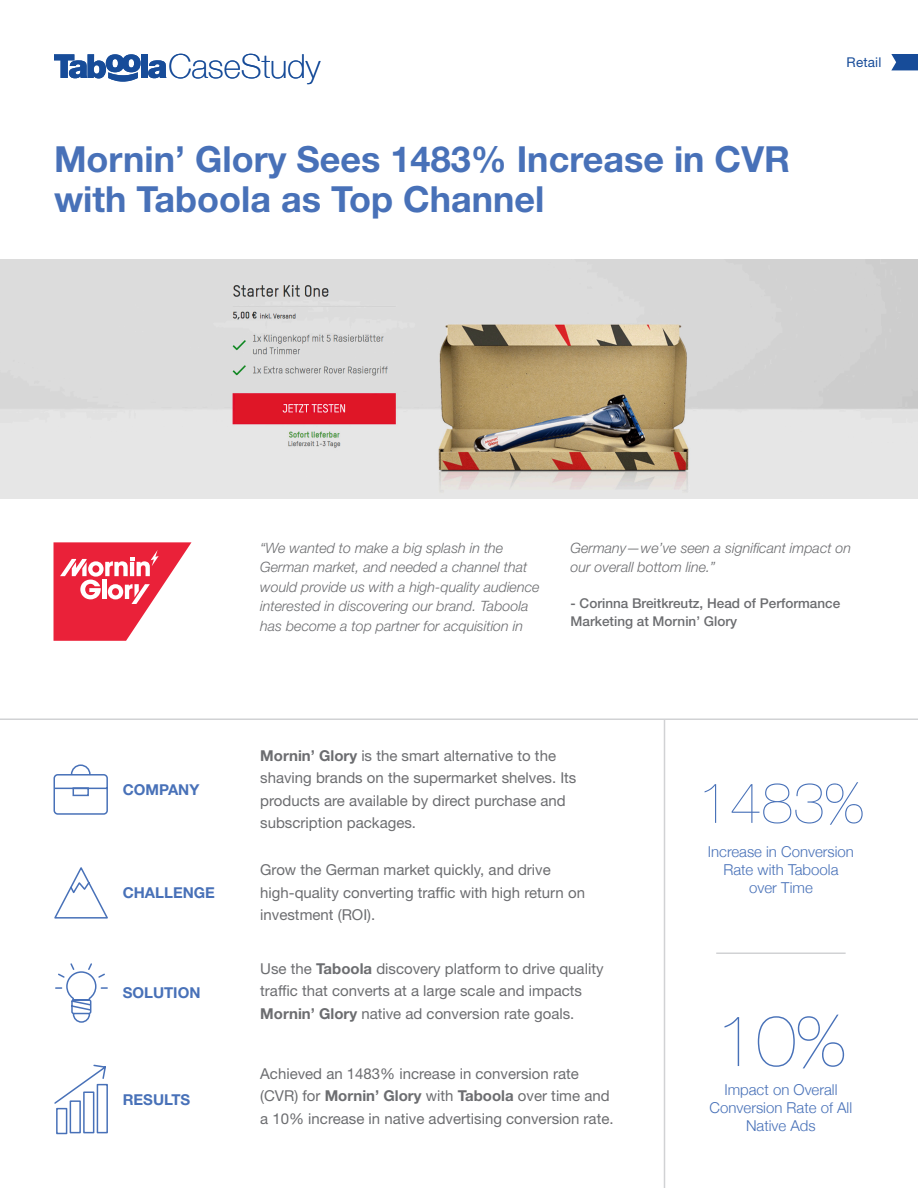
<style>
.page{position:relative;width:918px;height:1188px;background:#fff}
.page>*{position:absolute;margin:0;border:0;box-sizing:border-box;transform-origin:0 0}
.t1{font:200 72px "Helvetica Neue";color:#4871b8}
.t2{font:200 57px "Helvetica Neue";color:#4871b8}
.t3{font:700 36px/40.5px "Helvetica Neue LT Std";color:#4871b8}
.t4{font:100 33px "Helvetica Neue";color:#174c99}
.body_text{font:15px/22.5px "Helvetica Neue LT Std";color:#6c6d70}
.summary_txt{font:15px/22.5px "Helvetica Neue LT Std";color:#6c6d70}
.t5{font:300 15px/18px "Helvetica Neue";color:#4871b8;text-align:center}
.title_2{font:700 15px "Helvetica Neue LT Std";color:#4871b8}
.t6{font:italic 300 14.25px/19.5px "Helvetica Neue LT Std";color:#6c6d70}
.t7{font:500 13.5px/18px "Helvetica Neue LT Std";color:#6c6d70}
.t8{font:13.5px "Helvetica Neue LT Std";letter-spacing:.01em;color:#174c99}
.s1{font-weight:700}
</style>
<div class="page">
<svg style="left:891px;top:54px;width:27px;height:16px"></svg>
<div style="left:141px;top:54px;width:7px;height:24px;background:#174c99"></div>
<svg style="left:148px;top:60px;width:18px;height:18px"></svg>
<svg style="left:54px;top:54px;width:87px;height:28px"></svg>
<hr style="left:0;top:718px;width:918px;height:2px;background:#d1d2d4">
<hr style="left:664px;top:720px;width:1px;height:468px;background:#d1d2d4">
<svg style="left:53px;top:764px;width:55px;height:51px"></svg>
<svg style="left:54px;top:867px;width:54px;height:52px"></svg>
<svg style="left:55px;top:963px;width:53px;height:60px"></svg>
<svg style="left:54px;top:1064px;width:54px;height:71px"></svg>
<hr style="left:716px;top:952px;width:130px;height:2px;background:#d1d2d4">
<svg style="left:54px;top:542px;width:137px;height:99px"></svg>
<img style="left:0;top:259px;width:918px;height:240px">
<h3 class="t4" style="left:168px;top:41px;width:153px">CaseStudy</h3>
<p class="t8" style="left:847px;top:54px;width:36px">Retail</p>
<p class="t3" style="left:54px;top:138px;width:738px">Mornin’ Glory Sees 1483% Increase in CVR with Taboola as Top Channel</p>
<p class="t6" style="left:260px;top:538px;width:281px">“We wanted to make a big splash in the German market, and needed a channel that would provide us with a high-quality audience interested in discovering our brand. Taboola has become a top partner for acquisition in</p>
<p class="t6" style="left:571px;top:538px;width:282px">Germany—we’ve seen a significant impact on our overall bottom line.”</p>
<p class="t7" style="left:571px;top:594px;width:271px">- Corinna Breitkreutz, Head of Performance<br>Marketing at Mornin’ Glory</p>
<p class="title_2" style="left:123px;top:780px;width:78px">COMPANY</p>
<p class="title_2" style="left:123px;top:884px;width:94px">CHALLENGE</p>
<p class="title_2" style="left:123px;top:984px;width:79px">SOLUTION</p>
<p class="title_2" style="left:123px;top:1090px;width:69px">RESULTS</p>
<p class="summary_txt" style="left:260px;top:744px;width:318px"><span class="s1">Mornin’ Glory</span> is the smart alternative to the shaving brands on the supermarket shelves. Its products are available by direct purchase and subscription packages.</p>
<p class="body_text" style="left:260px;top:858px;width:326px">Grow the German market quickly, and drive high-quality converting traffic with high return on investment (ROI).</p>
<p class="body_text" style="left:260px;top:957px;width:345px">Use the <span class="s1">Taboola</span> discovery platform to drive quality traffic that converts at a large scale and impacts<br><span class="s1">Mornin’ Glory</span> native ad conversion rate goals.</p>
<p class="body_text" style="left:260px;top:1062px;width:355px">Achieved an 1483% increase in conversion rate (CVR) for <span class="s1">Mornin’ Glory</span> with <span class="s1">Taboola</span> over time and a 10% increase in native advertising conversion rate.</p>
<p class="t2" style="left:698px;top:758px;width:167px">1483%</p>
<p class="t5" style="left:708px;top:842px;width:148px">Increase in Conversion<br>Rate with Taboola over Time</p>
<p class="t1" style="left:716px;top:985px;width:131px">10%</p>
<p class="t5" style="left:710px;top:1080px;width:144px">Impact on Overall<br>Conversion Rate of All<br>Native Ads</p>
</div>
